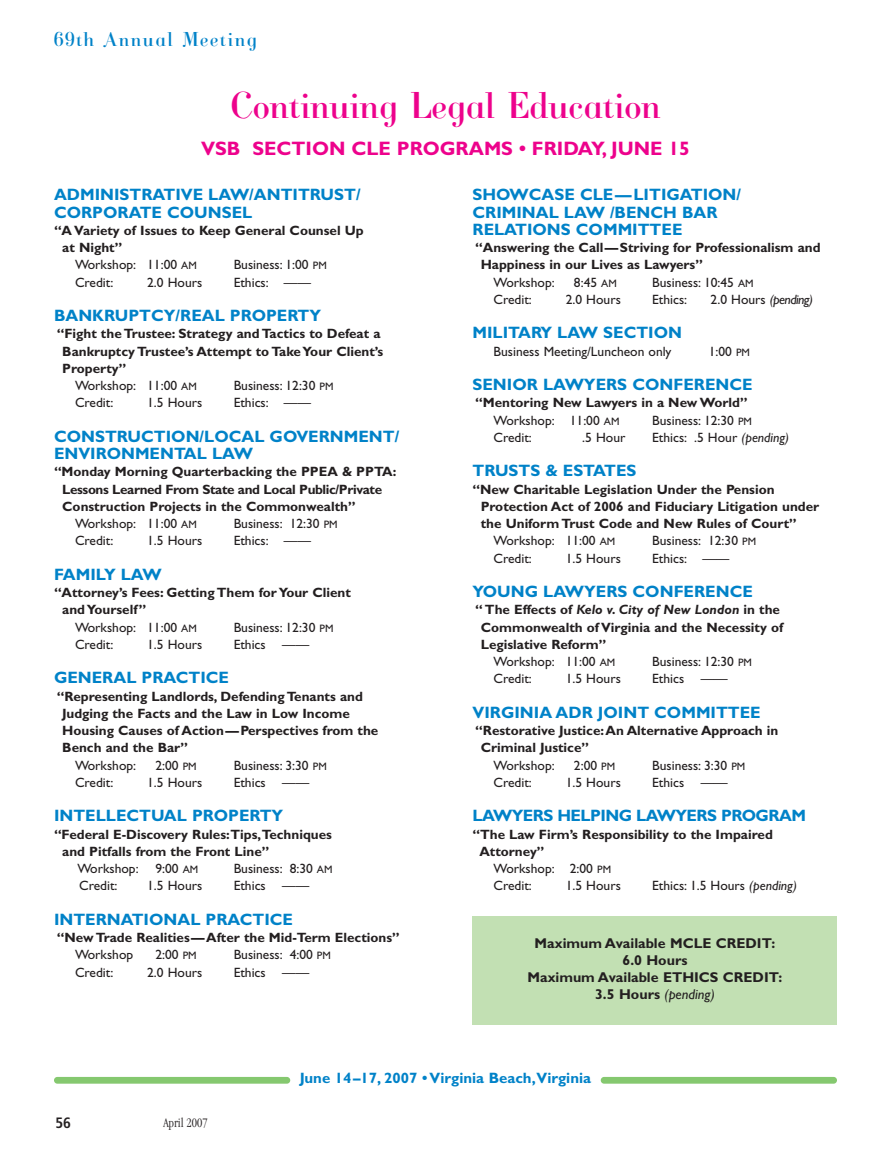
<style>
.page{position:relative;width:891px;height:1161px;background:#fff}
.page>*{position:absolute;margin:0;border:0;box-sizing:border-box;transform-origin:0 0}
.t1{font:39px "Cantabile";color:#ed028c}
.t2{font:21px "Cantabile";letter-spacing:.08em;color:#0082c8}
.t3{font:700 19.5px "Gill Sans";color:#ed028c}
.t4{font:700 16.5px/17.2px "Gill Sans";color:#0082c8}
.t5{font:700 16.5px "Gill Sans";letter-spacing:-.035em;color:#0082c8}
.t6{font:700 15px "Gill Sans";color:#0082c8}
.t7{font:700 condensed 15px "Frutiger";color:#231f20}
.t8{font:700 14.25px/17.1px "Gill Sans";color:#231f20;text-align:center}
.t9{font:700 13.5px/17.2px "Gill Sans";color:#231f20}
.t10{font:13.5px "Gill Sans";color:#231f20}
.t11{font:700 13.5px "Gill Sans";letter-spacing:-.03em;color:#231f20}
.t12{font:italic 700 13.5px "Gill Sans";color:#231f20}
.t13{font:italic 13.5px "Gill Sans";letter-spacing:-.04em;color:#231f20}
.t14{font:300 condensed 13.5px "Garamond";color:#231f20}
.s1{font-size:10.8px}
.s2{font-style:normal}
.s3{font-weight:400}
.s4{font-weight:400;font-size:10.8px}
.s5{font-style:italic}
.s6{font-weight:400;font-style:italic}
</style>
<div class="page">
<svg style="left:54px;top:916px;width:783px;height:168px"></svg>
<h2 class="t2" style="left:54px;top:27px;width:204px">69th Annual Meeting</h2>
<h1 class="t1" style="left:231px;top:82px;width:432px">Continuing Legal Education</h1>
<h3 class="t3" style="left:201px;top:141px;width:491px">VSB SECTION CLE PROGRAMS • FRIDAY, JUNE 15</h3>
<p class="t4" style="left:54px;top:188px;width:308px">ADMINISTRATIVE LAW/ANTITRUST/<br>CORPORATE COUNSEL</p>
<p class="t9" style="left:54px;top:223px;width:311px">“A Variety of Issues to Keep General Counsel Up</p>
<p class="t9" style="left:62px;top:240px;width:62px">at Night”</p>
<p class="t10" style="left:75px;top:260px;width:123px">Workshop: 11:00 <span class="s1">AM</span></p>
<p class="t10" style="left:234px;top:260px;width:95px">Business: 1:00 <span class="s1">PM</span></p>
<p class="t10" style="left:75px;top:277px;width:40px">Credit:</p>
<p class="t10" style="left:147px;top:277px;width:57px">2.0 Hours</p>
<p class="t10" style="left:234px;top:277px;width:79px">Ethics: ——</p>
<p class="t4" style="left:54px;top:308px;width:269px">BANKRUPTCY/REAL PROPERTY</p>
<p class="t9" style="left:57px;top:326px;width:325px">“Fight the Trustee: Strategy and Tactics to Defeat a</p>
<p class="t9" style="left:62px;top:344px;width:323px">Bankruptcy Trustee’s Attempt to Take Your Client’s</p>
<p class="t9" style="left:62px;top:361px;width:66px">Property”</p>
<p class="t10" style="left:75px;top:380px;width:123px">Workshop: 11:00 <span class="s1">AM</span></p>
<p class="t10" style="left:234px;top:380px;width:101px">Business: 12:30 <span class="s1">PM</span></p>
<p class="t10" style="left:75px;top:398px;width:40px">Credit:</p>
<p class="t10" style="left:147px;top:398px;width:57px">1.5 Hours</p>
<p class="t10" style="left:234px;top:398px;width:79px">Ethics: ——</p>
<p class="t4" style="left:54px;top:429px;width:347px">CONSTRUCTION/LOCAL GOVERNMENT/<br>ENVIRONMENTAL LAW</p>
<p class="t9" style="left:54px;top:464px;width:344px">“Monday Morning Quarterbacking the PPEA &amp; PPTA:</p>
<p class="t11" style="left:62px;top:484px;width:321px">Lessons Learned From State and Local Public/Private</p>
<p class="t9" style="left:62px;top:499px;width:295px">Construction Projects in the Commonwealth”</p>
<p class="t10" style="left:75px;top:518px;width:123px">Workshop: 11:00 <span class="s1">AM</span></p>
<p class="t10" style="left:234px;top:518px;width:105px">Business: 12:30 <span class="s1">PM</span></p>
<p class="t10" style="left:75px;top:536px;width:40px">Credit:</p>
<p class="t10" style="left:147px;top:536px;width:57px">1.5 Hours</p>
<p class="t10" style="left:234px;top:536px;width:79px">Ethics: ——</p>
<p class="t4" style="left:54px;top:567px;width:109px">FAMILY LAW</p>
<p class="t9" style="left:54px;top:585px;width:299px">“Attorney’s Fees: Getting Them for Your Client</p>
<p class="t9" style="left:62px;top:602px;width:86px">and Yourself”</p>
<p class="t10" style="left:75px;top:622px;width:123px">Workshop: 11:00 <span class="s1">AM</span></p>
<p class="t10" style="left:234px;top:622px;width:101px">Business: 12:30 <span class="s1">PM</span></p>
<p class="t10" style="left:75px;top:639px;width:40px">Credit:</p>
<p class="t10" style="left:147px;top:639px;width:57px">1.5 Hours</p>
<p class="t10" style="left:234px;top:639px;width:77px">Ethics ——</p>
<p class="t4" style="left:54px;top:671px;width:177px">GENERAL PRACTICE</p>
<p class="t9" style="left:62px;top:689px;width:318px;text-indent:-5px">“Representing Landlords, Defending Tenants and Judging the Facts and the Law in Low Income Housing Causes of Action—Perspectives from the Bench and the Bar”</p>
<p class="t10" style="left:75px;top:760px;width:63px">Workshop:</p>
<p class="t10" style="left:155px;top:760px;width:43px">2:00 <span class="s1">PM</span></p>
<p class="t10" style="left:234px;top:760px;width:95px">Business: 3:30 <span class="s1">PM</span></p>
<p class="t10" style="left:75px;top:777px;width:40px">Credit:</p>
<p class="t10" style="left:147px;top:777px;width:57px">1.5 Hours</p>
<p class="t10" style="left:234px;top:777px;width:77px">Ethics ——</p>
<p class="t4" style="left:54px;top:809px;width:231px">INTELLECTUAL PROPERTY</p>
<p class="t9" style="left:54px;top:827px;width:279px">“Federal E-Discovery Rules:Tips,Techniques</p>
<p class="t9" style="left:62px;top:844px;width:209px">and Pitfalls from the Front Line”</p>
<p class="t10" style="left:77px;top:863px;width:122px">Workshop: 9:00 <span class="s1">AM</span></p>
<p class="t10" style="left:234px;top:863px;width:100px">Business: 8:30 <span class="s1">AM</span></p>
<p class="t10" style="left:79px;top:881px;width:40px">Credit:</p>
<p class="t10" style="left:147px;top:881px;width:57px">1.5 Hours</p>
<p class="t10" style="left:234px;top:881px;width:77px">Ethics ——</p>
<p class="t4" style="left:54px;top:912px;width:241px">INTERNATIONAL PRACTICE</p>
<p class="t9" style="left:57px;top:930px;width:345px">“New Trade Realities—After the Mid-Term Elections”</p>
<p class="t10" style="left:75px;top:950px;width:60px">Workshop</p>
<p class="t10" style="left:155px;top:950px;width:43px">2:00 <span class="s1">PM</span></p>
<p class="t10" style="left:234px;top:950px;width:99px">Business: 4:00 <span class="s1">PM</span></p>
<p class="t10" style="left:75px;top:967px;width:40px">Credit:</p>
<p class="t10" style="left:147px;top:967px;width:57px">2.0 Hours</p>
<p class="t10" style="left:234px;top:967px;width:77px">Ethics ——</p>
<p class="t4" style="left:472px;top:188px;width:270px">SHOWCASE CLE—LITIGATION/<br>CRIMINAL LAW /BENCH BAR<br>RELATIONS COMMITTEE</p>
<p class="t9" style="left:481px;top:240px;width:341px;text-indent:-5px">“Answering the Call—Striving for Professionalism and<br>Happiness in our Lives as Lawyers”</p>
<p class="t10" style="left:494px;top:277px;width:63px">Workshop:</p>
<p class="t10" style="left:574px;top:277px;width:44px">8:45 <span class="s1">AM</span></p>
<p class="t10" style="left:652px;top:277px;width:103px">Business: 10:45 <span class="s1">AM</span></p>
<p class="t10" style="left:494px;top:294px;width:40px">Credit:</p>
<p class="t10" style="left:566px;top:294px;width:57px">2.0 Hours</p>
<p class="t10" style="left:652px;top:294px;width:37px">Ethics:</p>
<p class="t13" style="left:711px;top:294px;width:104px"><span class="s2">2.0 Hours</span> (pending)</p>
<p class="t4" style="left:472px;top:326px;width:211px">MILITARY LAW SECTION</p>
<p class="t10" style="left:494px;top:346px;width:179px">Business Meeting/Luncheon only</p>
<p class="t10" style="left:709px;top:346px;width:43px">1:00 <span class="s1">PM</span></p>
<p class="t4" style="left:472px;top:377px;width:282px">SENIOR LAWYERS CONFERENCE</p>
<p class="t9" style="left:494px;top:395px;width:256px;text-indent:-18px">“Mentoring New Lawyers in a New World”<br><span class="s3">Workshop: 11:00</span> <span class="s4">AM</span></p>
<p class="t10" style="left:652px;top:415px;width:101px">Business: 12:30 <span class="s1">PM</span></p>
<p class="t10" style="left:494px;top:432px;width:40px">Credit:</p>
<p class="t10" style="left:582px;top:432px;width:45px">.5 Hour</p>
<p class="t10" style="left:652px;top:432px;width:138px">Ethics: .5 Hour <span class="s5">(pending)</span></p>
<p class="t4" style="left:472px;top:464px;width:165px">TRUSTS &amp; ESTATES</p>
<p class="t9" style="left:472px;top:482px;width:304px">“New Charitable Legislation Under the Pension</p>
<p class="t9" style="left:481px;top:499px;width:340px">Protection Act of 2006 and Fiduciary Litigation under</p>
<p class="t9" style="left:481px;top:516px;width:318px">the Uniform Trust Code and New Rules of Court”</p>
<p class="t10" style="left:494px;top:536px;width:123px">Workshop: 11:00 <span class="s1">AM</span></p>
<p class="t10" style="left:652px;top:536px;width:105px">Business: 12:30 <span class="s1">PM</span></p>
<p class="t10" style="left:494px;top:553px;width:40px">Credit:</p>
<p class="t10" style="left:566px;top:553px;width:57px">1.5 Hours</p>
<p class="t10" style="left:652px;top:553px;width:79px">Ethics: ——</p>
<p class="t4" style="left:472px;top:584px;width:282px">YOUNG LAWYERS CONFERENCE</p>
<p class="t12" style="left:475px;top:605px;width:306px"><span class="s2">“ The Effects of</span> Kelo v. City of New London <span class="s2">in the</span></p>
<p class="t9" style="left:481px;top:620px;width:304px">Commonwealth of Virginia and the Necessity of</p>
<p class="t9" style="left:481px;top:637px;width:127px">Legislative Reform”</p>
<p class="t10" style="left:494px;top:656px;width:123px">Workshop: 11:00 <span class="s1">AM</span></p>
<p class="t10" style="left:652px;top:656px;width:101px">Business: 12:30 <span class="s1">PM</span></p>
<p class="t10" style="left:494px;top:674px;width:40px">Credit:</p>
<p class="t10" style="left:566px;top:674px;width:57px">1.5 Hours</p>
<p class="t10" style="left:652px;top:674px;width:77px">Ethics ——</p>
<p class="t4" style="left:472px;top:705px;width:290px">VIRGINIA ADR JOINT COMMITTEE</p>
<p class="t9" style="left:481px;top:723px;width:299px;text-indent:-5px">“Restorative Justice:An Alternative Approach in<br>Criminal Justice”</p>
<p class="t10" style="left:494px;top:760px;width:63px">Workshop:</p>
<p class="t10" style="left:574px;top:760px;width:43px">2:00 <span class="s1">PM</span></p>
<p class="t10" style="left:652px;top:760px;width:95px">Business: 3:30 <span class="s1">PM</span></p>
<p class="t10" style="left:494px;top:777px;width:40px">Credit:</p>
<p class="t10" style="left:566px;top:777px;width:57px">1.5 Hours</p>
<p class="t10" style="left:652px;top:777px;width:77px">Ethics ——</p>
<p class="t5" style="left:472px;top:809px;width:335px">LAWYERS HELPING LAWYERS PROGRAM</p>
<p class="t9" style="left:472px;top:827px;width:302px">“The Law Firm’s Responsibility to the Impaired</p>
<p class="t9" style="left:479px;top:844px;width:67px">Attorney”</p>
<p class="t10" style="left:494px;top:863px;width:119px">Workshop: 2:00 <span class="s1">PM</span></p>
<p class="t10" style="left:494px;top:881px;width:40px">Credit:</p>
<p class="t10" style="left:566px;top:881px;width:57px">1.5 Hours</p>
<p class="t10" style="left:652px;top:881px;width:146px">Ethics: 1.5 Hours <span class="s5">(pending)</span></p>
<p class="t8" style="left:528px;top:936px;width:256px">Maximum Available MCLE CREDIT:<br>6.0 Hours<br>Maximum Available ETHICS CREDIT:<br>3.5 Hours <span class="s6">(pending)</span></p>
<p class="t7" style="left:56px;top:1117px;width:17px">56</p>
<p class="t14" style="left:164px;top:1118px;width:46px">April 2007</p>
<p class="t6" style="left:300px;top:1073px;width:293px">June 14–17, 2007 • Virginia Beach,Virginia</p>
</div>
